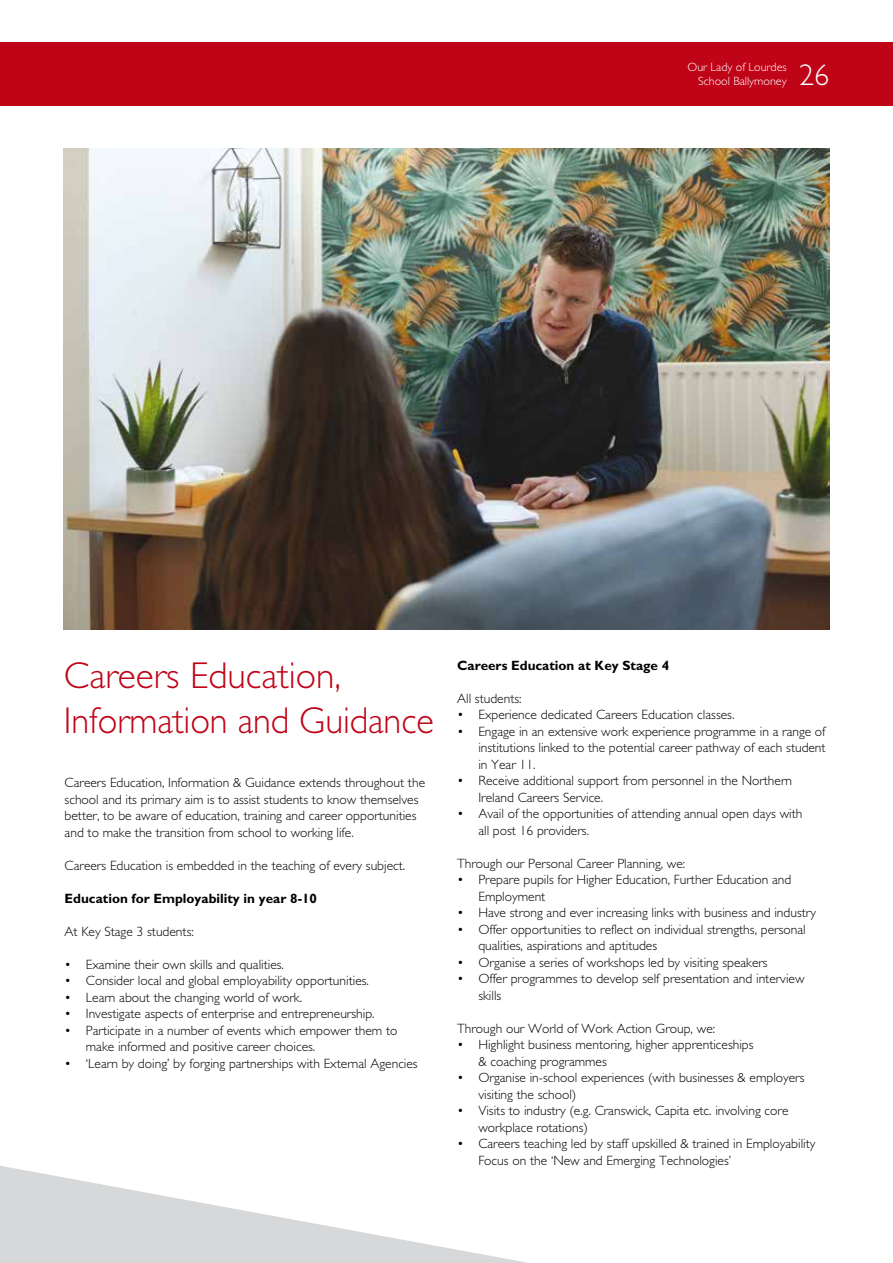
<style>
.page{position:relative;width:893px;height:1263px;background:#fff}
.page>*{position:absolute;margin:0;border:0;box-sizing:border-box;transform-origin:0 0}
.t1{font:300 37.5px/45px "Gill Sans Tur";letter-spacing:-.005em;color:#c00418}
.t2{font:300 30px "Gill Sans Tur";color:#fff}
.t3{font:300 13.5px/16.5px "Gill Sans Tur";color:#000}
.t4{font:700 13.5px "Gill Sans Tur";color:#000}
.t5{font:300 12px/14.4px "Gill Sans Tur";color:#fff;text-align:right}
</style>
<div class="page">
<div style="left:0;top:43px;width:893px;height:63px;background:#c00418"></div>
<img style="left:64px;top:149px;width:765px;height:480px">
<svg style="left:0;top:1166px;width:528px;height:97px;fill:#d7d8d9"></svg>
<p class="t5" style="left:687px;top:60px;width:101px">Our Lady of Lourdes<br>School Ballymoney</p>
<h2 class="t2" style="left:799px;top:57px;width:31px">26</h2>
<h1 class="t1" style="left:64px;top:653px;width:371px">Careers Education,<br>Information and Guidance</h1>
<p class="t4" style="left:457px;top:657px;width:214px">Careers Education at Key Stage 4</p>
<p class="t3" style="left:457px;top:690px;width:66px">All students:</p>
<p class="t3" style="left:457px;top:706px;width:279px">• Experience dedicated Careers Education classes.</p>
<p class="t3" style="left:478px;top:723px;width:349px;text-align:justify;text-indent:-21px">• Engage in an extensive work experience programme in a range of institutions linked to the potential career pathway of each student in Year 11.</p>
<p class="t3" style="left:478px;top:772px;width:315px;text-indent:-21px">• Receive additional support from personnel in the Northern<br>Ireland Careers Service.</p>
<p class="t3" style="left:478px;top:805px;width:326px;text-indent:-21px">• Avail of the opportunities of attending annual open days with all post 16 providers.</p>
<p class="t3" style="left:457px;top:855px;width:230px">Through our Personal Career Planning, we:</p>
<p class="t3" style="left:478px;top:871px;width:315px;text-indent:-21px">• Prepare pupils for Higher Education, Further Education and<br>Employment</p>
<p class="t3" style="left:457px;top:904px;width:360px">• Have strong and ever increasing links with business and industry</p>
<p class="t3" style="left:478px;top:921px;width:329px;text-indent:-21px">• Offer opportunities to reflect on individual strengths, personal qualities, aspirations and aptitudes</p>
<p class="t3" style="left:457px;top:954px;width:312px">• Organise a series of workshops led by visiting speakers</p>
<p class="t3" style="left:478px;top:970px;width:328px;text-indent:-21px">• Offer programmes to develop self presentation and interview skills</p>
<p class="t3" style="left:457px;top:1020px;width:260px">Through our World of Work Action Group, we:</p>
<p class="t3" style="left:478px;top:1036px;width:277px;text-indent:-21px">• Highlight business mentoring, higher apprenticeships &amp; coaching programmes</p>
<p class="t3" style="left:478px;top:1069px;width:328px;text-indent:-21px">• Organise in-school experiences (with businesses &amp; employers visiting the school)</p>
<p class="t3" style="left:478px;top:1102px;width:312px;text-indent:-21px">• Visits to industry (e.g. Cranswick, Capita etc. involving core workplace rotations)</p>
<p class="t3" style="left:478px;top:1135px;width:339px;text-indent:-21px">• Careers teaching led by staff upskilled &amp; trained in Employability<br>Focus on the ‘New and Emerging Technologies’</p>
<p class="t3" style="left:65px;top:775px;width:362px">Careers Education, Information &amp; Guidance extends throughout the school and its primary aim is to assist students to know themselves better, to be aware of education, training and career opportunities and to make the transition from school to working life.</p>
<p class="t3" style="left:65px;top:857px;width:342px">Careers Education is embedded in the teaching of every subject.</p>
<p class="t4" style="left:65px;top:890px;width:254px">Education for Employability in year 8-10</p>
<p class="t3" style="left:65px;top:923px;width:131px">At Key Stage 3 students:</p>
<p class="t3" style="left:65px;top:956px;width:221px">• Examine their own skills and qualities.</p>
<p class="t3" style="left:65px;top:972px;width:306px">• Consider local and global employability opportunities.</p>
<p class="t3" style="left:65px;top:989px;width:239px">• Learn about the changing world of work.</p>
<p class="t3" style="left:65px;top:1005px;width:312px">• Investigate aspects of enterprise and entrepreneurship.</p>
<p class="t3" style="left:86px;top:1022px;width:313px;text-indent:-21px">• Participate in a number of events which empower them to make informed and positive career choices.</p>
<p class="t3" style="left:65px;top:1055px;width:355px">• ‘Learn by doing’ by forging partnerships with External Agencies</p>
</div>
